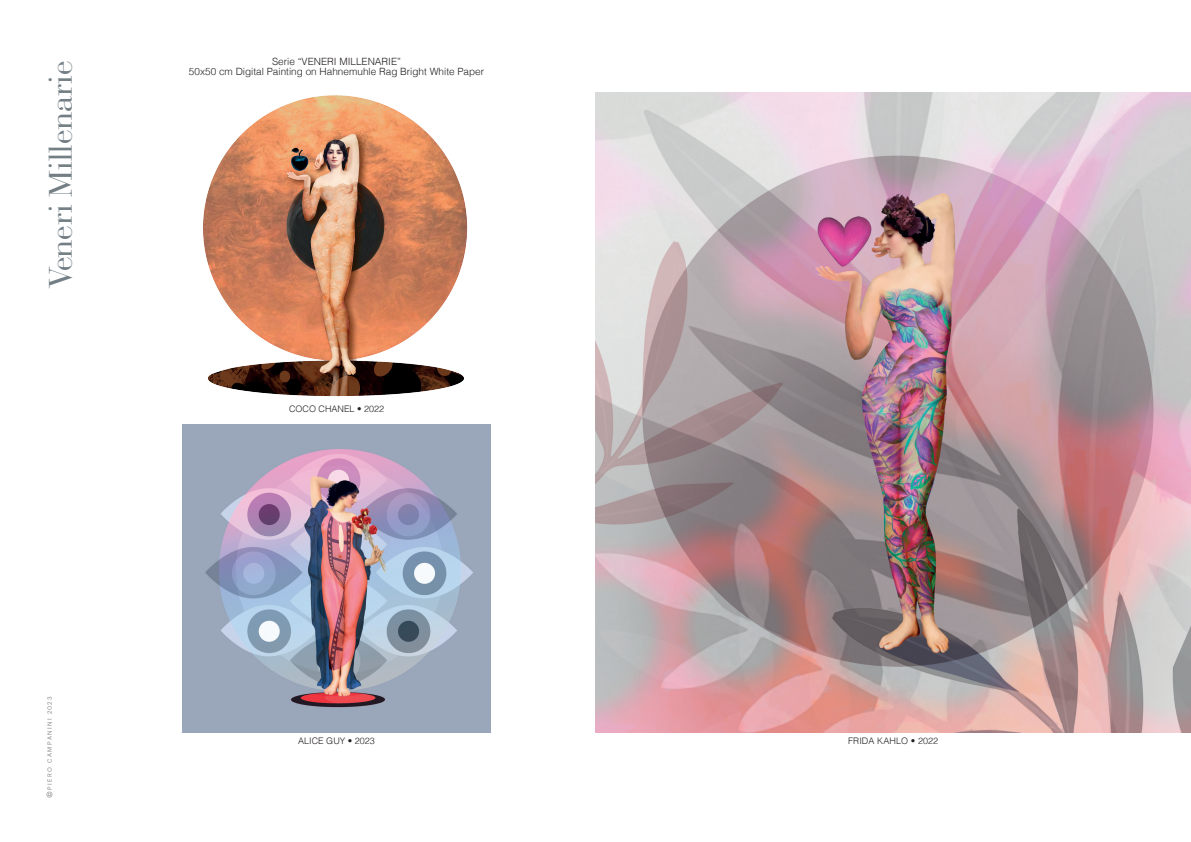
<style>
.page{position:relative;width:1191px;height:842px;background:#fff}
.page>*{position:absolute;margin:0;border:0;box-sizing:border-box;transform-origin:0 0}
.t1{font:34px "Bodoni";letter-spacing:.01em;color:#737f85;scale:.95 1}
.t2{font:300 10px/10px "Helvetica";color:#231f20;text-align:center}
.t3{font:300 9px "Helvetica";color:#231f20}
.t4{font:6px "Graphik";letter-spacing:.24em;color:#808285}
</style>
<div class="page">
<svg style="left:46px;top:791px;width:7px;height:6px"></svg>
<img style="left:182px;top:425px;width:309px;height:307px">
<img style="left:203px;top:95px;width:265px;height:302px">
<img style="left:595px;top:92px;width:596px;height:641px">
<h1 class="t1" style="left:41px;top:288px;width:240px;rotate:-90deg">Veneri Millenarie</h1>
<p class="t4" style="left:45px;top:790px;width:95px;rotate:-90deg">PIERO CAMPANINI 2023</p>
<p class="t2" style="left:189px;top:56px;width:297px">Serie “VENERI MILLENARIE”<br>50x50 cm Digital Painting on Hahnemuhle Rag Bright White Paper</p>
<p class="t3" style="left:289px;top:401px;width:97px">COCO CHANEL • 2022</p>
<p class="t3" style="left:298px;top:733px;width:78px">ALICE GUY • 2023</p>
<p class="t3" style="left:848px;top:733px;width:92px">FRIDA KAHLO • 2022</p>
</div>
